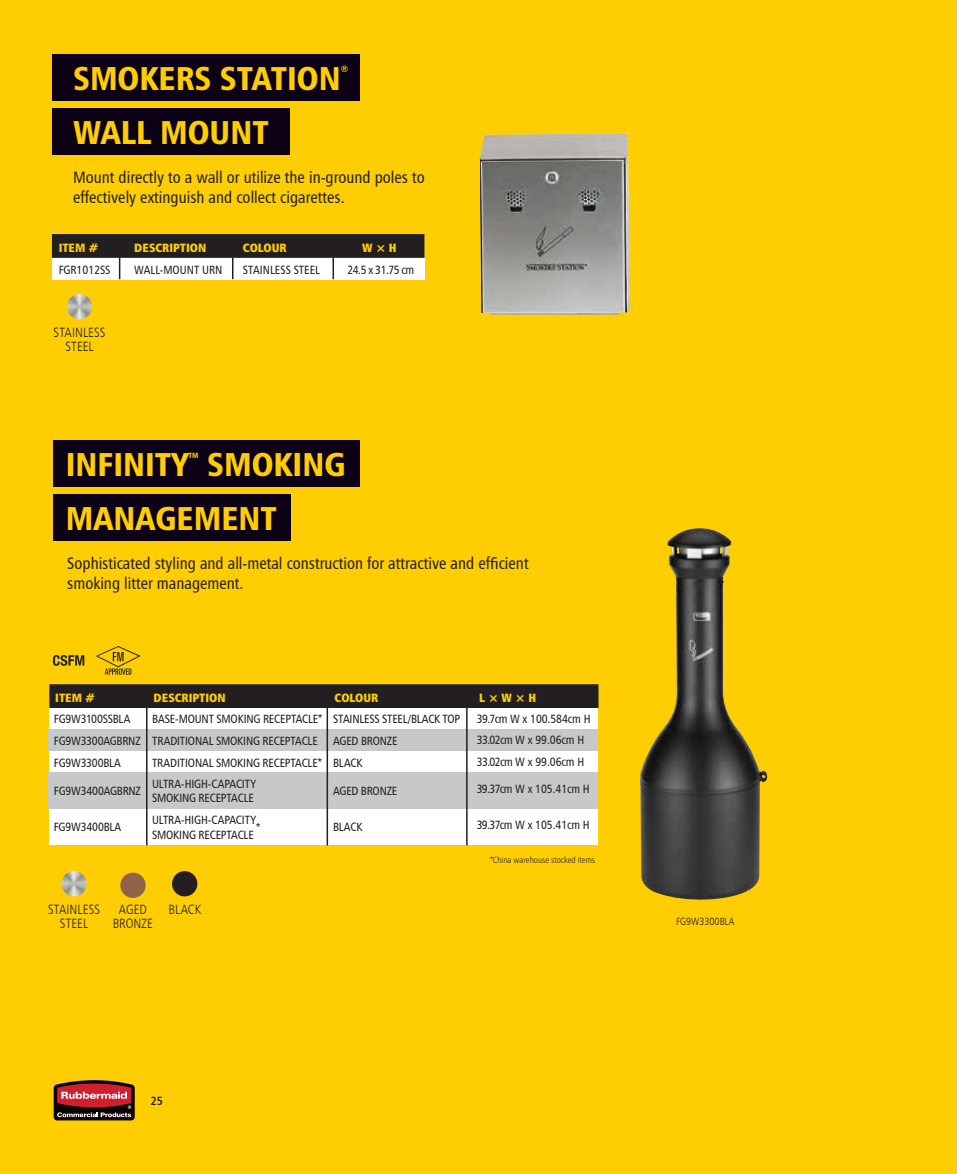
<style>
.page{position:relative;width:957px;height:1174px;background:#ffce02}
.page>*{position:absolute;margin:0;border:0;box-sizing:border-box;transform-origin:0 0}
.t1{font:33px/54px "Humanist 777 BT Black Condensed B";color:#ffce02}
.t2{font:16.5px/19.8px "Humanist 777 BT Roman Condensed B";color:#231f20}
.t3{font:13.5px/13.5px "Humanist 777 BT Light Condensed B";letter-spacing:.005em;color:#231f20;text-align:center}
.t4{font:12px/20.7px "Humanist 777 BT Roman Condensed B";letter-spacing:-.01em;color:#231f20}
.t5{font:12px "Humanist 777 BT Extra Black Cond B";color:#ffce02}
.t6{font:12px "Humanist 777 BT Roman Condensed B";letter-spacing:-.03em;color:#231f20}
.t7{font:12px "Humanist 777 BT Bold Condensed B";color:#231f20}
.t8{font:10.5px "Humanist 777 BT Light Condensed B";color:#231f20}
.t9{font:9px "Humanist 777 BT Light Condensed B";color:#231f20}
.t10{font:9px "Humanist 777 BT Black Condensed B";color:#ffce02}
.t11{font:7.5px "Humanist 777 BT Black Condensed B";color:#ffce02}
.s1{font-family:"Myriad Pro"}
</style>
<div class="page">
<div style="left:52px;top:54px;width:308px;height:46px;background:#0d0116"></div>
<div style="left:52px;top:108px;width:237px;height:46px;background:#0d0116"></div>
<img style="left:480px;top:133px;width:150px;height:182px">
<img style="left:67px;top:294px;width:25px;height:25px;border-radius:13px">
<svg style="left:54px;top:1080px;width:81px;height:40px;background:#853733"></svg>
<div style="left:53px;top:440px;width:307px;height:46px;background:#0d0116"></div>
<div style="left:53px;top:494px;width:238px;height:46px;background:#0d0116"></div>
<div style="left:49px;top:684px;width:549px;height:24px;background:#231f20"></div>
<div style="left:49px;top:708px;width:549px;height:137px;background:#fff"></div>
<div style="left:49px;top:772px;width:549px;height:36px;background:#c7c8ca"></div>
<div style="left:497px;top:729px;width:101px;height:22px;background:#c7c8ca"></div>
<div style="left:328px;top:729px;width:170px;height:22px;background:#c7c8ca"></div>
<div style="left:147px;top:729px;width:181px;height:22px;background:#c7c8ca"></div>
<div style="left:49px;top:729px;width:98px;height:22px;background:#c7c8ca"></div>
<svg style="left:96px;top:646px;width:45px;height:29px"></svg>
<svg style="left:53px;top:655px;width:31px;height:11px"></svg>
<div style="left:120px;top:872px;width:26px;height:26px;background:#8f644b;border-radius:50%"></div>
<div style="left:172px;top:871px;width:25px;height:25px;background:#231f20;border-radius:50%"></div>
<img style="left:61px;top:871px;width:26px;height:25px;border-radius:13px">
<img style="left:640px;top:528px;width:128px;height:372px">
<svg style="left:52px;top:234px;width:372px;height:45px;background:#888685"></svg>
<hr style="left:146px;top:704px;width:1px;height:141px;background:#231f20">
<hr style="left:326px;top:704px;width:2px;height:141px;background:#231f20">
<hr style="left:466px;top:704px;width:1px;height:141px;background:#231f20">
<h1 class="t1" style="left:73px;top:51px;width:269px">SMOKERS STATION</h1>
<p class="t10" style="left:341px;top:63px;width:9px">®</p>
<h1 class="t1" style="left:73px;top:105px;width:197px">WALL MOUNT</h1>
<h2 class="t2" style="left:73px;top:167px;width:353px">Mount directly to a wall or utilize the in-ground poles to effectively extinguish and collect cigarettes.</h2>
<p class="t5" style="left:59px;top:240px;width:41px">ITEM #</p>
<p class="t5" style="left:134px;top:240px;width:74px">DESCRIPTION</p>
<p class="t5" style="left:243px;top:240px;width:45px">COLOUR</p>
<p class="t5" style="left:362px;top:240px;width:36px">W × H</p>
<p class="t4" style="left:59px;top:259px;width:53px">FGR1012SS</p>
<p class="t4" style="left:134px;top:259px;width:90px">WALL-MOUNT URN</p>
<p class="t4" style="left:243px;top:259px;width:78px">STAINLESS STEEL</p>
<p class="t4" style="left:347px;top:259px;width:68px">24.5 x 31.75 cm</p>
<p class="t3" style="left:54px;top:326px;width:53px">STAINLESS<br>STEEL</p>
<h1 class="t1" style="left:66px;top:437px;width:281px;text-indent:141px">SMOKING<br>MANAGEMENT</h1>
<h2 class="t2" style="left:67px;top:553px;width:463px">Sophisticated styling and all-metal construction for attractive and ef<span class="s1">fi</span>cient smoking litter management.</h2>
<h1 class="t1" style="left:66px;top:437px;width:124px">INFINITY</h1>
<p class="t11" style="left:189px;top:451px;width:12px">TM</p>
<p class="t5" style="left:55px;top:689px;width:41px">ITEM #</p>
<p class="t5" style="left:154px;top:689px;width:74px">DESCRIPTION</p>
<p class="t5" style="left:334px;top:689px;width:45px">COLOUR</p>
<p class="t5" style="left:479px;top:689px;width:58px">L × W × H</p>
<p class="t4" style="left:54px;top:708px;width:78px">FG9W3100SSBLA</p>
<p class="t4" style="left:152px;top:708px;width:309px">BASE-MOUNT SMOKING RECEPTACLE* STAINLESS STEEL/BLACK TOP</p>
<p class="t4" style="left:477px;top:708px;width:115px">39.7cm W x 100.584cm H<br>33.02cm W x 99.06cm H</p>
<p class="t6" style="left:477px;top:754px;width:109px">33.02cm W x 99.06cm H</p>
<p class="t4" style="left:54px;top:730px;width:265px">FG9W3300AGBRNZ TRADITIONAL SMOKING RECEPTACLE</p>
<p class="t4" style="left:333px;top:730px;width:66px">AGED BRONZE</p>
<p class="t4" style="left:54px;top:752px;width:69px">FG9W3300BLA</p>
<p class="t4" style="left:152px;top:752px;width:212px">TRADITIONAL SMOKING RECEPTACLE* BLACK</p>
<p class="t4" style="left:54px;top:780px;width:89px">FG9W3400AGBRNZ</p>
<p class="t4" style="left:152px;top:773px;width:105px">ULTRA-HIGH-CAPACITY</p>
<p class="t4" style="left:256px;top:816px;width:6px">*</p>
<p class="t4" style="left:477px;top:778px;width:115px">39.37cm W x 105.41cm H</p>
<p class="t4" style="left:477px;top:814px;width:115px">39.37cm W x 105.41cm H</p>
<p class="t4" style="left:333px;top:780px;width:66px">AGED BRONZE</p>
<p class="t4" style="left:152px;top:787px;width:103px">SMOKING RECEPTACLE</p>
<p class="t4" style="left:54px;top:816px;width:69px">FG9W3400BLA</p>
<p class="t4" style="left:152px;top:812px;width:106px;line-height:14.4px">ULTRA-HIGH-CAPACITY<br>SMOKING RECEPTACLE</p>
<p class="t4" style="left:333px;top:816px;width:31px">BLACK</p>
<p class="t9" style="left:490px;top:854px;width:106px">*China warehouse stocked items</p>
<p class="t3" style="left:48px;top:902px;width:53px">STAINLESS</p>
<p class="t3" style="left:168px;top:902px;width:34px">BLACK</p>
<p class="t3" style="left:60px;top:916px;width:30px">STEEL</p>
<p class="t8" style="left:676px;top:914px;width:60px">FG9W3300BLA</p>
<p class="t3" style="left:113px;top:902px;width:42px">AGED<br>BRONZE</p>
<p class="t7" style="left:151px;top:1093px;width:14px">25</p>
</div>
